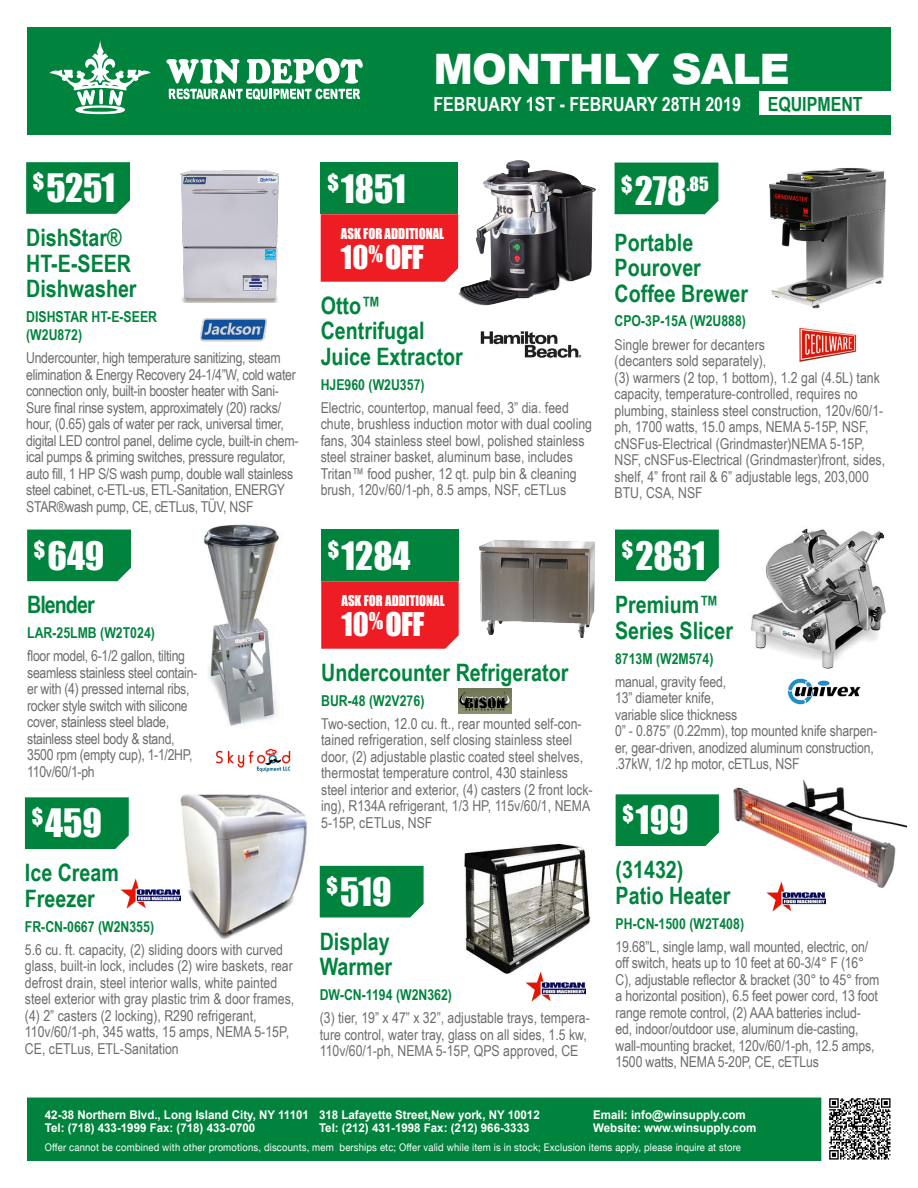
<style>
.page{position:relative;width:918px;height:1188px;background:#fff}
.page>*{position:absolute;margin:0;border:0;box-sizing:border-box;transform-origin:0 0}
.t1{font:900 42px "Arial";letter-spacing:-.025em;color:#fff}
.t2{font:36px "Impact";color:#fff}
.t3{font:30px "Impact";letter-spacing:-.025em;color:#fff}
.heading1{font:700 24px/25.5px "Arial Narrow";color:#00843d}
.heading1-2{font:700 24px "Arial Narrow";letter-spacing:-.04em;color:#00843d}
.t4{font:700 19.5px "Arial Narrow";color:#fff}
.t5{font:700 19.5px "Arial Narrow";color:#00843d}
.item{font:15px/16.5px "Arial Narrow";letter-spacing:-.01em;color:#6c6d70}
.body{font:15px/16.5px "Arial Narrow";color:#6c6d70}
.body-2{font:15px/16.5px "Arial Narrow";letter-spacing:-.02em;color:#6c6d70}
.item-2{font:700 15px/18px "Arial Narrow";color:#00843d}
.t6{font:13.65px "Impact";color:#fff;scale:.94 1}
.t7{font:700 12px/13.5px "Arial";color:#fff;scale:.96 1}
.t8{font:10.5px "Helvetica Neue";letter-spacing:.02em;color:#fff;scale:.9 1}
</style>
<div class="page">
<div style="left:27px;top:1098px;width:794px;height:63px;background:#00843d"></div>
<div style="left:27px;top:1154px;width:621px;height:7px;background:#00843d"></div>
<div style="left:27px;top:27px;width:864px;height:108px;background:#00843d"></div>
<div style="left:690px;top:89px;width:201px;height:41px;background:#00843d"></div>
<svg style="left:27px;top:40px;width:621px;height:95px;background:#188f4f"></svg>
<svg style="left:829px;top:1098px;width:62px;height:62px"></svg>
<div style="left:760px;top:92px;width:158px;height:23px;background:#fff"></div>
<img style="left:733px;top:779px;width:174px;height:109px">
<div style="left:615px;top:530px;width:104px;height:51px;background:#00843d"></div>
<div style="left:320px;top:866px;width:104px;height:51px;background:#00843d"></div>
<div style="left:25px;top:797px;width:104px;height:52px;background:#00843d"></div>
<div style="left:616px;top:794px;width:103px;height:52px;background:#00843d"></div>
<div style="left:615px;top:163px;width:103px;height:51px;background:#00843d"></div>
<div style="left:321px;top:163px;width:137px;height:51px;background:#00843d"></div>
<div style="left:321px;top:214px;width:137px;height:68px;background:#ee1d23"></div>
<img style="left:750px;top:528px;width:136px;height:141px">
<img style="left:799px;top:327px;width:58px;height:35px">
<div style="left:321px;top:530px;width:138px;height:51px;background:#00843d"></div>
<div style="left:321px;top:581px;width:138px;height:68px;background:#ee1d23"></div>
<img style="left:479px;top:540px;width:116px;height:98px">
<div style="left:26px;top:162px;width:104px;height:52px;background:#00843d"></div>
<img style="left:766px;top:882px;width:60px;height:30px">
<img style="left:180px;top:170px;width:99px;height:132px">
<img style="left:464px;top:843px;width:127px;height:132px">
<img style="left:200px;top:319px;width:67px;height:22px">
<img style="left:180px;top:794px;width:127px;height:144px">
<div style="left:27px;top:530px;width:104px;height:51px;background:#00843d"></div>
<img style="left:787px;top:678px;width:74px;height:27px">
<img style="left:480px;top:331px;width:102px;height:27px">
<img style="left:203px;top:524px;width:76px;height:202px">
<img style="left:215px;top:748px;width:75px;height:24px">
<img style="left:458px;top:160px;width:138px;height:146px">
<img style="left:769px;top:168px;width:117px;height:141px">
<img style="left:458px;top:689px;width:54px;height:24px">
<img style="left:525px;top:971px;width:60px;height:30px">
<img style="left:120px;top:878px;width:60px;height:30px">
<h1 class="t1" style="left:434px;top:38px;width:358px">MONTHLY SALE</h1>
<h3 class="t4" style="left:434px;top:89px;width:309px">FEBRUARY 1ST - FEBRUARY 28TH 2019</h3>
<h3 class="t5" style="left:768px;top:89px;width:97px">EQUIPMENT</h3>
<p class="t2" style="left:33px;top:160px;width:84px"><sup>$</sup>5251</p>
<p class="heading1" style="left:26px;top:224px;width:112px">DishStar®<br>HT-E-SEER<br>Dishwasher</p>
<p class="item-2" style="left:26px;top:307px;width:132px">DISHSTAR HT-E-SEER (W2U872)</p>
<p class="body-2" style="left:26px;top:349px;width:274px">Undercounter, high temperature sanitizing, steam elimination &amp; Energy Recovery 24-1/4”W, cold water connection only, built-in booster heater with Sani-Sure final rinse system, approximately (20) racks/ hour, (0.65) gals of water per rack, universal timer, digital LED control panel, delime cycle, built-in chem&shy;ical pumps &amp; priming switches, pressure regulator, auto fill, 1 HP S/S wash pump, double wall stainless steel cabinet, c-ETL-us, ETL-Sanitation, ENERGY STAR®wash pump, CE, cETLus, TÜV, NSF</p>
<p class="t2" style="left:34px;top:528px;width:72px"><sup>$</sup>649</p>
<p class="heading1-2" style="left:27px;top:587px;width:69px">Blender</p>
<p class="item-2" style="left:27px;top:623px;width:129px">LAR-25LMB (W2T024)</p>
<p class="item" style="left:27px;top:647px;width:172px">floor model, 6-1/2 gallon, tilting seamless stainless steel contain&shy;er with (4) pressed internal ribs, rocker style switch with silicone cover, stainless steel blade, stainless steel body &amp; stand,<br>3500 rpm (empty cup), 1-1/2HP,<br>110v/60/1-ph</p>
<p class="t2" style="left:32px;top:795px;width:72px"><sup>$</sup>459</p>
<p class="heading1" style="left:25px;top:859px;width:96px">Ice Cream<br>Freezer</p>
<p class="item-2" style="left:25px;top:917px;width:131px">FR-CN-0667 (W2N355)</p>
<p class="item" style="left:25px;top:941px;width:271px">5.6 cu. ft. capacity, (2) sliding doors with curved glass, built-in lock, includes (2) wire baskets, rear defrost drain, steel interior walls, white painted steel exterior with gray plastic trim &amp; door frames, (4) 2” casters (2 locking), R290 refrigerant, 110v/60/1-ph, 345 watts, 15 amps, NEMA 5-15P, CE, cETLus, ETL-Sanitation</p>
<p class="t2" style="left:327px;top:161px;width:80px"><sup>$</sup>1851</p>
<p class="t6" style="left:341px;top:223px;width:111px">ASK FOR ADDITIONAL</p>
<p class="t3" style="left:341px;top:234px;width:84px">10<sup>%</sup>OFF</p>
<p class="heading1" style="left:321px;top:292px;width:144px">Otto™<br>Centrifugal<br>Juice Extractor</p>
<p class="item-2" style="left:321px;top:375px;width:105px">HJE960 (W2U357)</p>
<p class="body" style="left:321px;top:399px;width:273px">Electric, countertop, manual feed, 3” dia. feed chute, brushless induction motor with dual cooling fans, 304 stainless steel bowl, polished stainless steel strainer basket, aluminum base, includes Tritan™ food pusher, 12 qt. pulp bin &amp; cleaning brush, 120v/60/1-ph, 8.5 amps, NSF, cETLus</p>
<p class="t2" style="left:328px;top:528px;width:84px"><sup>$</sup>1284</p>
<p class="t6" style="left:341px;top:590px;width:111px">ASK FOR ADDITIONAL</p>
<p class="t3" style="left:341px;top:601px;width:84px">10<sup>%</sup>OFF</p>
<p class="heading1" style="left:321px;top:659px;width:249px">Undercounter Refrigerator</p>
<p class="item-2" style="left:321px;top:691px;width:105px">BUR-48 (W2V276)</p>
<p class="item" style="left:321px;top:715px;width:273px">Two-section, 12.0 cu. ft., rear mounted self-con&shy;tained refrigeration, self closing stainless steel door, (2) adjustable plastic coated steel shelves, thermostat temperature control, 430 stainless steel interior and exterior, (4) casters (2 front lock&shy;ing), R134A refrigerant, 1/3 HP, 115v/60/1, NEMA 5-15P, cETLus, NSF</p>
<p class="t2" style="left:327px;top:864px;width:67px"><sup>$</sup>519</p>
<p class="heading1" style="left:320px;top:927px;width:74px">Display<br>Warmer</p>
<p class="item-2" style="left:320px;top:985px;width:134px">DW-CN-1194 (W2N362)</p>
<p class="body" style="left:320px;top:1009px;width:272px">(3) tier, 19” x 47” x 32”, adjustable trays, tempera&shy;ture control, water tray, glass on all sides, 1.5 kw,<br>110v/60/1-ph, NEMA 5-15P, QPS approved, CE</p>
<p class="t2" style="left:621px;top:163px;width:89px"><sup>$</sup>278<sup>.85</sup></p>
<p class="heading1" style="left:615px;top:228px;width:135px">Portable<br>Pourover<br>Coffee Brewer</p>
<p class="item-2" style="left:615px;top:311px;width:133px">CPO-3P-15A (W2U888)</p>
<p class="body" style="left:615px;top:336px;width:272px">Single brewer for decanters<br>(decanters sold separately),<br>(3) warmers (2 top, 1 bottom), 1.2 gal (4.5L) tank capacity, temperature-controlled, requires no plumbing, stainless steel construction, 120v/60/1- ph, 1700 watts, 15.0 amps, NEMA 5-15P, NSF, cNSFus-Electrical (Grindmaster)NEMA 5-15P, NSF, cNSFus-Electrical (Grindmaster)front, sides, shelf, 4” front rail &amp; 6” adjustable legs, 203,000<br>BTU, CSA, NSF</p>
<p class="t2" style="left:622px;top:528px;width:85px"><sup>$</sup>2831</p>
<p class="heading1" style="left:615px;top:591px;width:120px">Premium™<br>Series Slicer</p>
<p class="item-2" style="left:615px;top:649px;width:100px">8713M (W2M574)</p>
<p class="item" style="left:615px;top:673px;width:264px">manual, gravity feed,<br>13” diameter knife,<br>variable slice thickness<br>0” - 0.875” (0.22mm), top mounted knife sharpen&shy;er, gear-driven, anodized aluminum construction, .37kW, 1/2 hp motor, cETLus, NSF</p>
<p class="t2" style="left:622px;top:792px;width:68px"><sup>$</sup>199</p>
<p class="heading1" style="left:616px;top:856px;width:116px">(31432)<br>Patio Heater</p>
<p class="item-2" style="left:616px;top:914px;width:130px">PH-CN-1500 (W2T408)</p>
<p class="item" style="left:616px;top:938px;width:265px">19.68”L, single lamp, wall mounted, electric, on/ off switch, heats up to 10 feet at 60-3/4° F (16° C), adjustable reflector &amp; bracket (30° to 45° from a horizontal position), 6.5 feet power cord, 13 foot range remote control, (2) AAA batteries includ&shy;ed, indoor/outdoor use, aluminum die-casting, wall-mounting bracket, 120v/60/1-ph, 12.5 amps, 1500 watts, NEMA 5-20P, CE, cETLus</p>
<p class="t7" style="left:45px;top:1108px;width:276px">42-38 Northern Blvd., Long Island City, NY 11101<br>Tel: (718) 433-1999 Fax: (718) 433-0700</p>
<p class="t7" style="left:319px;top:1108px;width:231px">318 Lafayette Street,New york, NY 10012<br>Tel: (212) 431-1998 Fax: (212) 966-3333</p>
<p class="t7" style="left:593px;top:1108px;width:171px">Email: info@winsupply.com<br>Website: www.winsupply.com</p>
<p class="t8" style="left:45px;top:1140px;width:775px">Offer cannot be combined with other promotions, discounts, mem berships etc; Offer valid while item is in stock; Exclusion items apply, please inquire at store</p>
</div>
